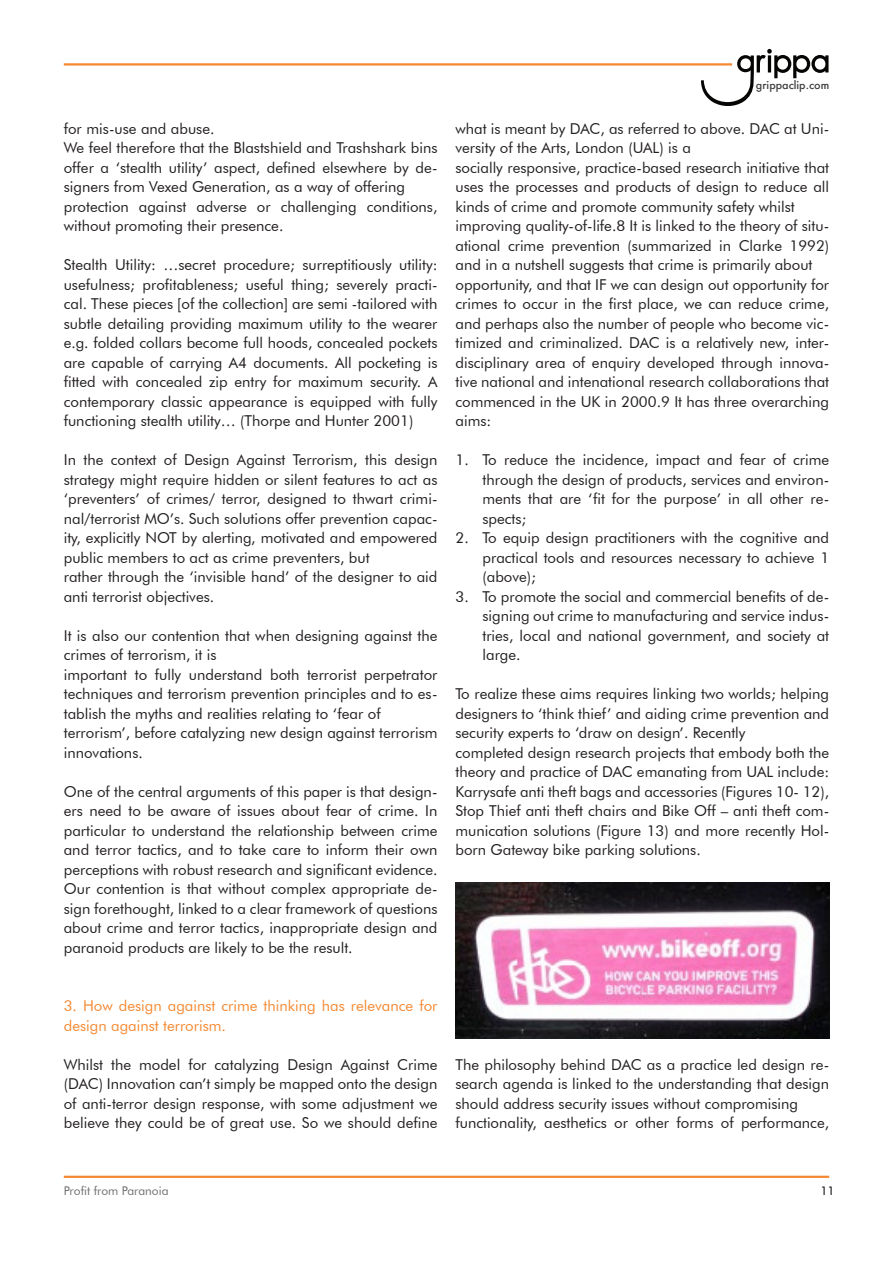
<style>
.page{position:relative;width:893px;height:1263px;background:#fff}
.page>*{position:absolute;margin:0;border:0;box-sizing:border-box;transform-origin:0 0}
.t1{font:15px/19.5px "Futura BT";color:#231f20;text-align:justify}
.t2{font:15px/19.5px "Futura BT";color:#f58932}
.t3{font:12px "Futura BT";color:#6c6d70}
.t4{font:12px "Futura BT";color:#040503}
.t5{font:500 10.8px "Futura";color:#3e3d3c}
</style>
<div class="page">
<svg style="left:701px;top:49px;width:127px;height:57px"></svg>
<hr style="left:64px;top:63px;width:668px;height:3px;background:#f58932">
<hr style="left:64px;top:1176px;width:765px;height:2px;background:#f58932">
<img style="left:455px;top:883px;width:374px;height:156px">
<p class="t1" style="left:64px;top:118px;width:152px">for mis-use and abuse.</p>
<p class="t1" style="left:64px;top:138px;width:375px">We feel therefore that the Blastshield and Trashshark bins offer a ‘stealth utility’ aspect, defined elsewhere by de&shy;signers from Vexed Generation, as a way of offering</p>
<p class="t1" style="left:64px;top:196px;width:375px">protection against adverse or challenging conditions, without promoting their presence.</p>
<p class="t1" style="left:64px;top:255px;width:375px">Stealth Utility: …secret procedure; surreptitiously utility: usefulness; profitableness; useful thing; severely practi&shy;cal. These pieces [of the collection] are semi -tailored with subtle detailing providing maximum utility to the wearer e.g. folded collars become full hoods, concealed pockets are capable of carrying A4 documents. All pocketing is fitted with concealed zip entry for maximum security. A contemporary classic appearance is equipped with fully functioning stealth utility… (Thorpe and Hunter 2001)</p>
<p class="t1" style="left:64px;top:450px;width:375px">In the context of Design Against Terrorism, this design strategy might require hidden or silent features to act as ‘preventers’ of crimes/ terror, designed to thwart crimi&shy;nal/terrorist MO’s. Such solutions offer prevention capac&shy;ity, explicitly NOT by alerting, motivated and empowered public members to act as crime preventers, but</p>
<p class="t1" style="left:64px;top:567px;width:375px">rather through the ‘invisible hand’ of the designer to aid anti terrorist objectives.</p>
<p class="t1" style="left:64px;top:625px;width:375px">It is also our contention that when designing against the crimes of terrorism, it is</p>
<p class="t1" style="left:64px;top:664px;width:375px">important to fully understand both terrorist perpetrator techniques and terrorism prevention principles and to es&shy;tablish the myths and realities relating to ‘fear of</p>
<p class="t1" style="left:64px;top:723px;width:375px">terrorism’, before catalyzing new design against terrorism innovations.</p>
<p class="t1" style="left:64px;top:781px;width:375px">One of the central arguments of this paper is that design&shy;ers need to be aware of issues about fear of crime. In particular to understand the relationship between crime and terror tactics, and to take care to inform their own perceptions with robust research and significant evidence.<br>Our contention is that without complex appropriate de&shy;sign forethought, linked to a clear framework of questions about crime and terror tactics, inappropriate design and paranoid products are likely to be the result.</p>
<p class="t2" style="left:64px;top:996px;width:375px">3. How design against crime thinking has relevance for design against terrorism.</p>
<p class="t1" style="left:64px;top:1054px;width:375px">Whilst the model for catalyzing Design Against Crime (DAC) Innovation can’t simply be mapped onto the design of anti-terror design response, with some adjustment we believe they could be of great use. So we should define</p>
<p class="t5" style="left:756px;top:78px;width:75px">grippaclip.com</p>
<p class="t1" style="left:455px;top:118px;width:375px">what is meant by DAC, as referred to above. DAC at Uni&shy;versity of the Arts, London (UAL) is a</p>
<p class="t1" style="left:455px;top:157px;width:375px">socially responsive, practice-based research initiative that uses the processes and products of design to reduce all kinds of crime and promote community safety whilst</p>
<p class="t1" style="left:455px;top:216px;width:375px">improving quality-of-life.8 It is linked to the theory of situ&shy;ational crime prevention (summarized in Clarke 1992) and in a nutshell suggests that crime is primarily about</p>
<p class="t1" style="left:455px;top:274px;width:375px">opportunity, and that IF we can design out opportunity for crimes to occur in the first place, we can reduce crime, and perhaps also the number of people who become vic&shy;timized and criminalized. DAC is a relatively new, inter&shy;disciplinary area of enquiry developed through innova&shy;tive national and intenational research collaborations that commenced in the UK in 2000.9 It has three overarching aims:</p>
<p class="t1" style="left:482px;top:450px;width:348px;text-indent:-27px">1. To reduce the incidence, impact and fear of crime through the design of products, services and environ&shy;ments that are ‘fit for the purpose’ in all other re&shy;spects;</p>
<p class="t1" style="left:482px;top:528px;width:348px;text-indent:-27px">2. To equip design practitioners with the cognitive and practical tools and resources necessary to achieve 1 (above);</p>
<p class="t1" style="left:482px;top:586px;width:348px;text-indent:-27px">3. To promote the social and commercial benefits of de&shy;signing out crime to manufacturing and service indus&shy;tries, local and national government, and society at large.</p>
<p class="t1" style="left:455px;top:684px;width:375px">To realize these aims requires linking two worlds; helping designers to ‘think thief’ and aiding crime prevention and security experts to ‘draw on design’. Recently</p>
<p class="t1" style="left:455px;top:742px;width:375px">completed design research projects that embody both the theory and practice of DAC emanating from UAL include:<br>Karrysafe anti theft bags and accessories (Figures 10- 12), Stop Thief anti theft chairs and Bike Off – anti theft com&shy;munication solutions (Figure 13) and more recently Hol&shy;born Gateway bike parking solutions.</p>
<p class="t1" style="left:455px;top:1054px;width:375px">The philosophy behind DAC as a practice led design re&shy;search agenda is linked to the understanding that design should address security issues without compromising</p>
<p class="t1" style="left:455px;top:1113px;width:375px">functionality, aesthetics or other forms of performance,</p>
<p class="t3" style="left:64px;top:1183px;width:106px">Profit from Paranoia</p>
<p class="t4" style="left:820px;top:1183px;width:16px">11</p>
</div>
